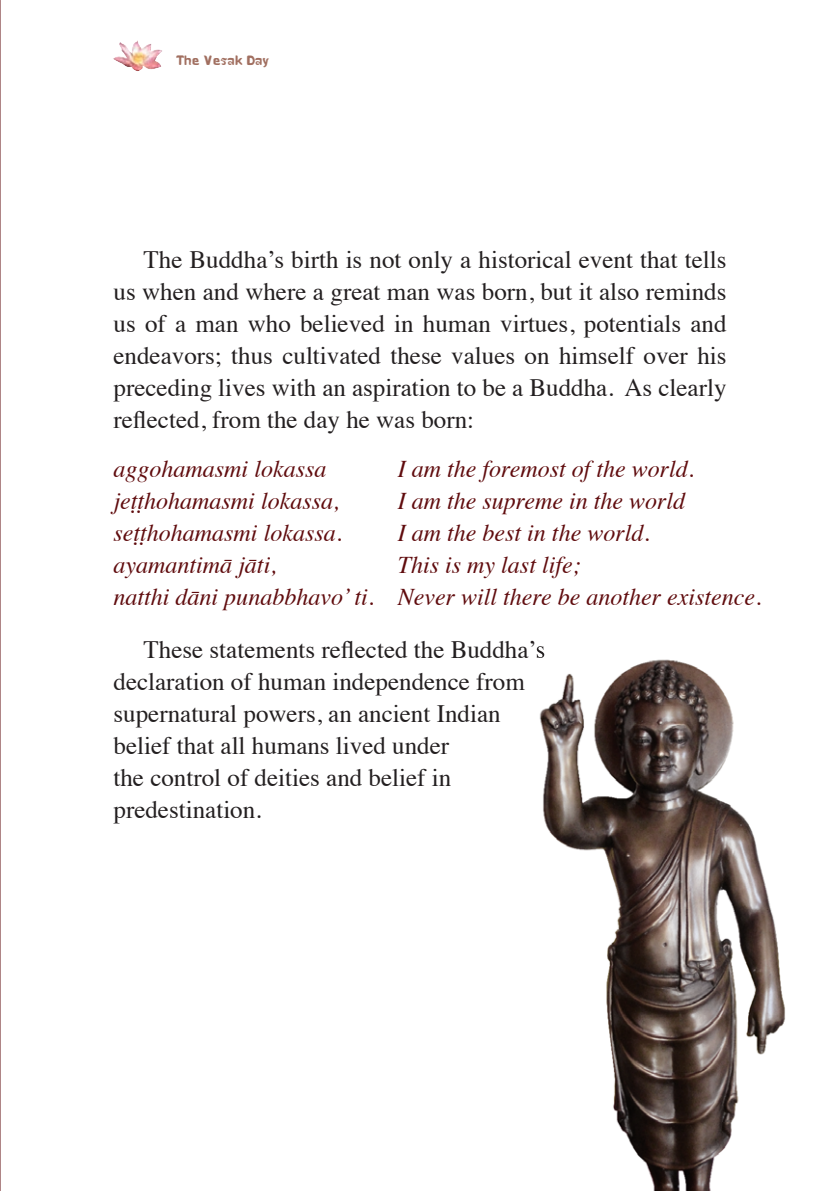
<style>
.page{position:relative;width:840px;height:1191px;background:#fff}
.page>*{position:absolute;margin:0;border:0;box-sizing:border-box;transform-origin:0 0}
.t1{font:25px/32px "Times";color:#231f20;text-align:justify}
.t2{font:italic 24px/32px "Times";color:#600c0e}
.t3{font:20px "SR Fahtalai Jone";letter-spacing:-.1em;color:#a16f60}
</style>
<div class="page">
<img style="left:113px;top:40px;width:49px;height:31px">
<img style="left:539px;top:659px;width:247px;height:532px">
<svg style="left:721px;top:1122px;width:6px;height:10px"></svg>
<img style="left:531px;top:646px;width:14px;height:12px">
<p class="t3" style="left:177px;top:46px;width:95px">The Vesak Day</p>
<p class="t1" style="left:113px;top:246px;width:614px;text-indent:30px">The Buddha’s birth is not only a historical event that tells us when and where a great man was born, but it also reminds us of a man who believed in human virtues, potentials and endeavors; thus cultivated these values on himself over his preceding lives with an aspiration to be a Buddha. As clearly reflected, from the day he was born:</p>
<p class="t2" style="left:113px;top:455px;width:214px">aggohamasmi lokassa</p>
<p class="t2" style="left:397px;top:455px;width:297px">I am the foremost of the world.</p>
<p class="t2" style="left:113px;top:487px;width:227px">jetthohamasmi lokassa,</p>
<p class="t2" style="left:397px;top:487px;width:289px">I am the supreme in the world</p>
<p class="t2" style="left:113px;top:519px;width:229px">setthohamasmi lokassa.</p>
<p class="t2" style="left:397px;top:519px;width:253px">I am the best in the world.</p>
<p class="t2" style="left:113px;top:551px;width:164px">ayamantimā jāti,</p>
<p class="t2" style="left:129px;top:491px;width:16px">.. ..</p>
<p class="t2" style="left:113px;top:551px;width:649px;text-indent:284px">This is my last life;<br>natthi dāni punabbhavo’ ti. Never will there be another existence.</p>
<p class="t1" style="left:113px;top:635px;width:433px;text-align:left;text-indent:30px">These statements reflected the Buddha’s declaration of human independence from supernatural powers, an ancient Indian belief that all humans lived under<br>the control of deities and belief in predestination.</p>
</div>
